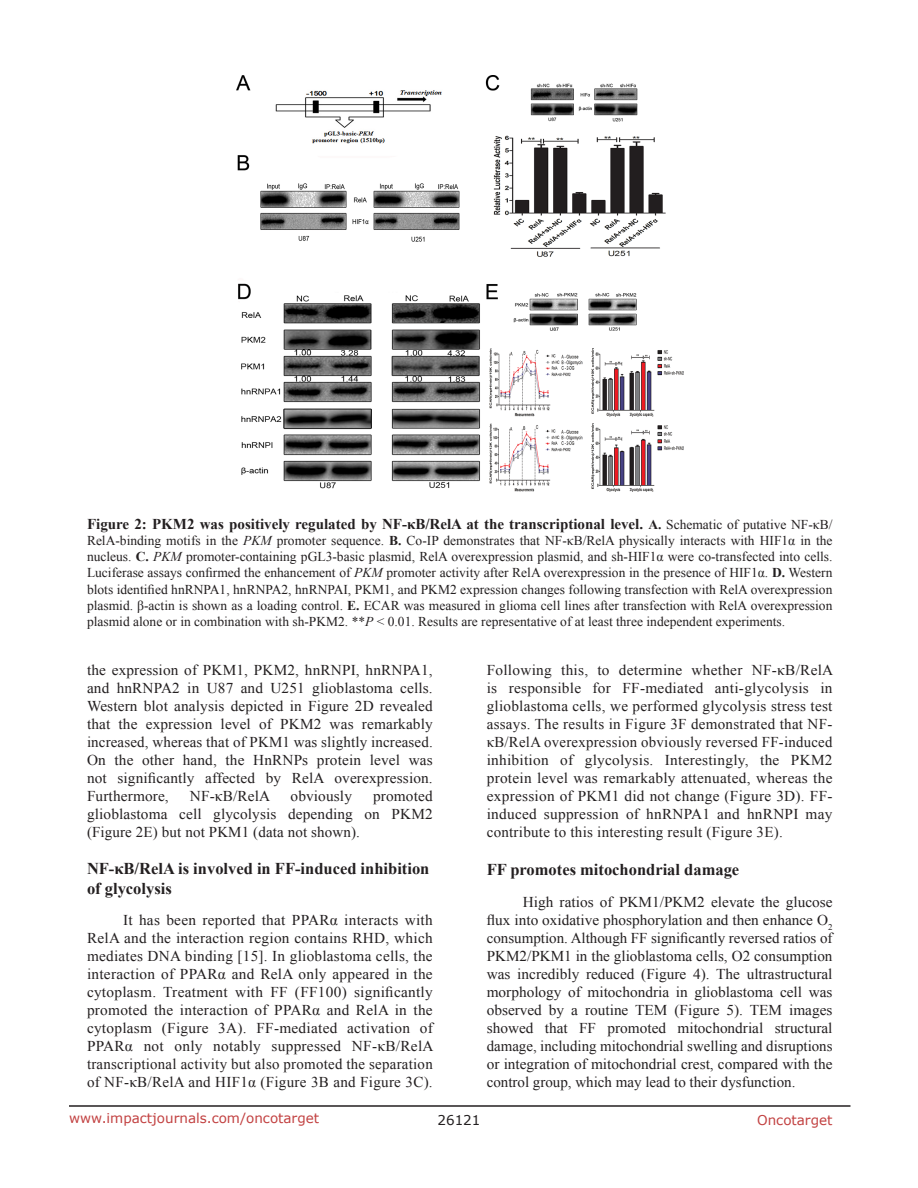
<style>
.page{position:relative;width:918px;height:1188px;background:#fff}
.page>*{position:absolute;margin:0;border:0;box-sizing:border-box;transform-origin:0 0}
.SubHeading{font:700 16.5px/19.8px "Times New Roman";color:#231f20}
.BodyText{font:15px/18px "Times New Roman";letter-spacing:.01em;color:#231f20;text-align:justify}
.FigureText{font:700 15px "Times New Roman";color:#231f20}
.FigureText-2{font:13.5px/16.2px "Times New Roman";color:#231f20;text-align:justify}
.t1{font:13.5px "Verdana";color:#c24141}
.t2{font:13.5px "Verdana";color:#231f20}
.s1{font-size:13.5px}
.s2{font-weight:400;font-size:13.5px}
.s3{font-style:italic}
.s4{font-weight:700}
</style>
<div class="page">
<hr style="left:69px;top:1105px;width:781px;height:2px;background:#231f20">
<img style="left:236px;top:76px;width:447px;height:415px">
<p class="FigureText" style="left:87px;top:513px;width:747px">Figure 2: PKM2 was positively regulated by NF-κB/RelA at the transcriptional level. <span class="s1">A.</span> <span class="s2">Schematic of putative NF-κB/</span></p>
<p class="FigureText-2" style="left:87px;top:532px;width:747px">RelA-binding motifs in the <span class="s3">PKM</span> promoter sequence. <span class="s4">B.</span> Co-IP demonstrates that NF-κB/RelA physically interacts with HIF1α in the nucleus. <span class="s4">C.</span> <span class="s3">PKM</span> promoter-containing pGL3-basic plasmid, RelA overexpression plasmid, and sh-HIF1α were co-transfected into cells.<br>Luciferase assays confirmed the enhancement of <span class="s3">PKM</span> promoter activity after RelA overexpression in the presence of HIF1α. <span class="s4">D.</span> Western blots identified hnRNPA1, hnRNPA2, hnRNPAΙ, PKM1, and PKM2 expression changes following transfection with RelA overexpression plasmid. β-actin is shown as a loading control. <span class="s4">E.</span> ECAR was measured in glioma cell lines after transfection with RelA overexpression plasmid alone or in combination with sh-PKM2. **<span class="s3">P</span> &lt; 0.01. Results are representative of at least three independent experiments.</p>
<p class="BodyText" style="left:87px;top:661px;width:347px">the expression of PKM1, PKM2, hnRNPΙ, hnRNPA1, and hnRNPA2 in U87 and U251 glioblastoma cells.<br>Western blot analysis depicted in Figure 2D revealed that the expression level of PKM2 was remarkably increased, whereas that of PKM1 was slightly increased.<br>On the other hand, the HnRNPs protein level was not significantly affected by RelA overexpression.<br>Furthermore,</p>
<p class="BodyText" style="left:87px;top:787px;width:347px;text-indent:286px">promoted glioblastoma cell glycolysis depending on PKM2 (Figure 2E) but not PKM1 (data not shown).</p>
<p class="SubHeading" style="left:87px;top:858px;width:344px">NF-κB/RelA is involved in FF-induced inhibition of glycolysis</p>
<p class="BodyText" style="left:87px;top:911px;width:348px;text-indent:36px">It has been reported that PPARα interacts with RelA and the interaction region contains RHD, which mediates DNA binding [15]. In glioblastoma cells, the interaction of PPARα and RelA only appeared in the cytoplasm. Treatment with FF (FF100) significantly promoted the interaction of PPARα and RelA in the cytoplasm (Figure 3A). FF-mediated activation of PPARα not only notably suppressed NF-κB/RelA transcriptional activity but also promoted the separation of NF-κB/RelA and HIF1α (Figure 3B and Figure 3C).</p>
<p class="BodyText" style="left:190px;top:787px;width:82px">NF-κB/RelA</p>
<p class="BodyText" style="left:291px;top:787px;width:63px">obviously</p>
<p class="BodyText" style="left:487px;top:661px;width:348px">Following this, to determine whether NF-κB/RelA is responsible for FF-mediated anti-glycolysis in glioblastoma cells, we performed glycolysis stress test assays. The results in Figure 3F demonstrated that NF&shy;κB/RelA overexpression obviously reversed FF-induced inhibition of glycolysis. Interestingly, the PKM2 protein level was remarkably attenuated, whereas the expression of PKM1 did not change (Figure 3D). FF&shy;induced suppression of hnRNPA1 and hnRNPΙ may contribute to this interesting result (Figure 3E).</p>
<p class="SubHeading" style="left:487px;top:859px;width:254px">FF promotes mitochondrial damage</p>
<p class="BodyText" style="left:487px;top:893px;width:347px;text-indent:36px">High ratios of PKM1/PKM2 elevate the glucose flux into oxidative phosphorylation and then enhance O<sub>2 </sub>consumption. Although FF significantly reversed ratios of PKM2/PKM1 in the glioblastoma cells, O2 consumption was incredibly reduced (Figure 4). The ultrastructural morphology of mitochondria in glioblastoma cell was observed by a routine TEM (Figure 5). TEM images showed that FF promoted mitochondrial structural damage, including mitochondrial swelling and disruptions or integration of mitochondrial crest, compared with the control group, which may lead to their dysfunction.</p>
<p class="t1" style="left:69px;top:1109px;width:252px">www.impactjournals.com/oncotarget</p>
<p class="t2" style="left:438px;top:1111px;width:44px">26121</p>
<p class="t1" style="left:757px;top:1111px;width:77px">Oncotarget</p>
</div>
